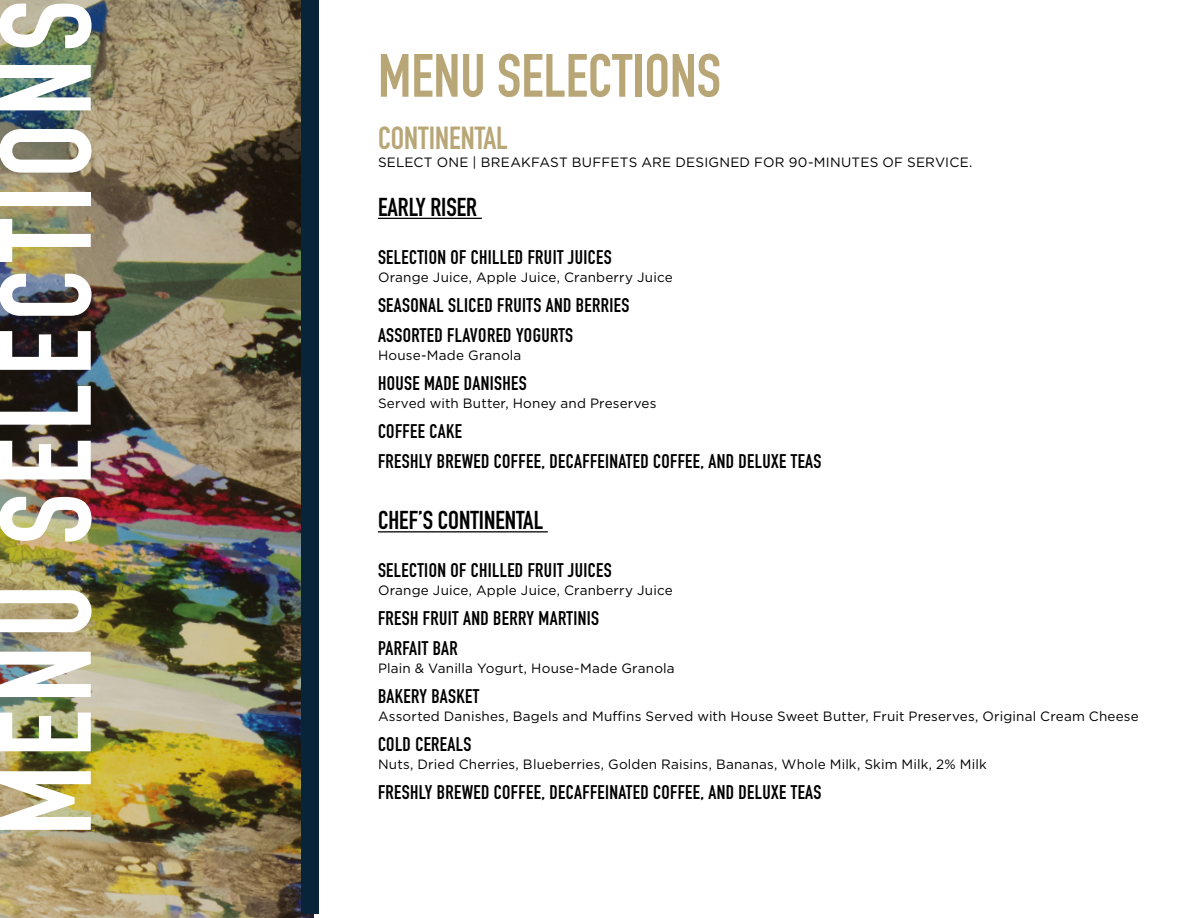
<style>
.page{position:relative;width:1188px;height:918px;background:#fff}
.page>*{position:absolute;margin:0;border:0;box-sizing:border-box;transform-origin:0 0}
.t1{font:700 127.5px "DIN Condensed";letter-spacing:.06em;color:#fff}
.t2{font:700 60px "DIN Condensed";color:#b9a677}
.t3{font:700 31.5px "DIN Condensed";color:#b9a677}
.t4{font:700 25.5px "DIN Condensed";color:#000}
.t5{font:700 19.5px "DIN Condensed";letter-spacing:.02em;color:#000}
.t6{font:13.5px "Gotham";letter-spacing:.015em;color:#000}
</style>
<div class="page">
<img style="left:0;top:0;width:314px;height:918px">
<div style="left:301px;top:0;width:18px;height:914px;background:#082438"></div>
<hr style="left:378px;top:218px;width:104px;height:1px;background:#000">
<hr style="left:378px;top:531px;width:170px;height:1px;background:#000">
<p class="t1" style="left:-40px;top:836px;width:838px;rotate:-90deg">MENU SELECTIONS</p>
<p class="t2" style="left:378px;top:35px;width:345px">MENU SELECTIONS</p>
<p class="t3" style="left:378px;top:117px;width:131px">CONTINENTAL</p>
<p class="t6" style="left:378px;top:153px;width:596px">SELECT ONE | BREAKFAST BUFFETS ARE DESIGNED FOR 90-MINUTES OF SERVICE.</p>
<p class="t4" style="left:378px;top:190px;width:101px">EARLY RISER</p>
<p class="t5" style="left:378px;top:244px;width:235px">SELECTION OF CHILLED FRUIT JUICES</p>
<p class="t6" style="left:378px;top:268px;width:296px">Orange Juice, Apple Juice, Cranberry Juice</p>
<p class="t5" style="left:378px;top:292px;width:253px">SEASONAL SLICED FRUITS AND BERRIES</p>
<p class="t5" style="left:378px;top:322px;width:197px">ASSORTED FLAVORED YOGURTS</p>
<p class="t6" style="left:378px;top:346px;width:145px">House-Made Granola</p>
<p class="t5" style="left:378px;top:370px;width:150px">HOUSE MADE DANISHES</p>
<p class="t6" style="left:378px;top:394px;width:280px">Served with Butter, Honey and Preserves</p>
<p class="t5" style="left:378px;top:418px;width:86px">COFFEE CAKE</p>
<p class="t5" style="left:378px;top:448px;width:445px">FRESHLY BREWED COFFEE, DECAFFEINATED COFFEE, AND DELUXE TEAS</p>
<p class="t4" style="left:378px;top:503px;width:167px">CHEF’S CONTINENTAL</p>
<p class="t5" style="left:378px;top:557px;width:235px">SELECTION OF CHILLED FRUIT JUICES</p>
<p class="t6" style="left:378px;top:582px;width:296px">Orange Juice, Apple Juice, Cranberry Juice</p>
<p class="t5" style="left:378px;top:605px;width:223px">FRESH FRUIT AND BERRY MARTINIS</p>
<p class="t5" style="left:378px;top:635px;width:81px">PARFAIT BAR</p>
<p class="t6" style="left:378px;top:660px;width:298px">Plain &amp; Vanilla Yogurt, House-Made Granola</p>
<p class="t5" style="left:378px;top:683px;width:103px">BAKERY BASKET</p>
<p class="t6" style="left:378px;top:708px;width:762px">Assorted Danishes, Bagels and Muffins Served with House Sweet Butter, Fruit Preserves, Original Cream Cheese</p>
<p class="t5" style="left:378px;top:731px;width:95px">COLD CEREALS</p>
<p class="t6" style="left:378px;top:756px;width:610px">Nuts, Dried Cherries, Blueberries, Golden Raisins, Bananas, Whole Milk, Skim Milk, 2% Milk</p>
<p class="t5" style="left:378px;top:779px;width:445px">FRESHLY BREWED COFFEE, DECAFFEINATED COFFEE, AND DELUXE TEAS</p>
</div>
